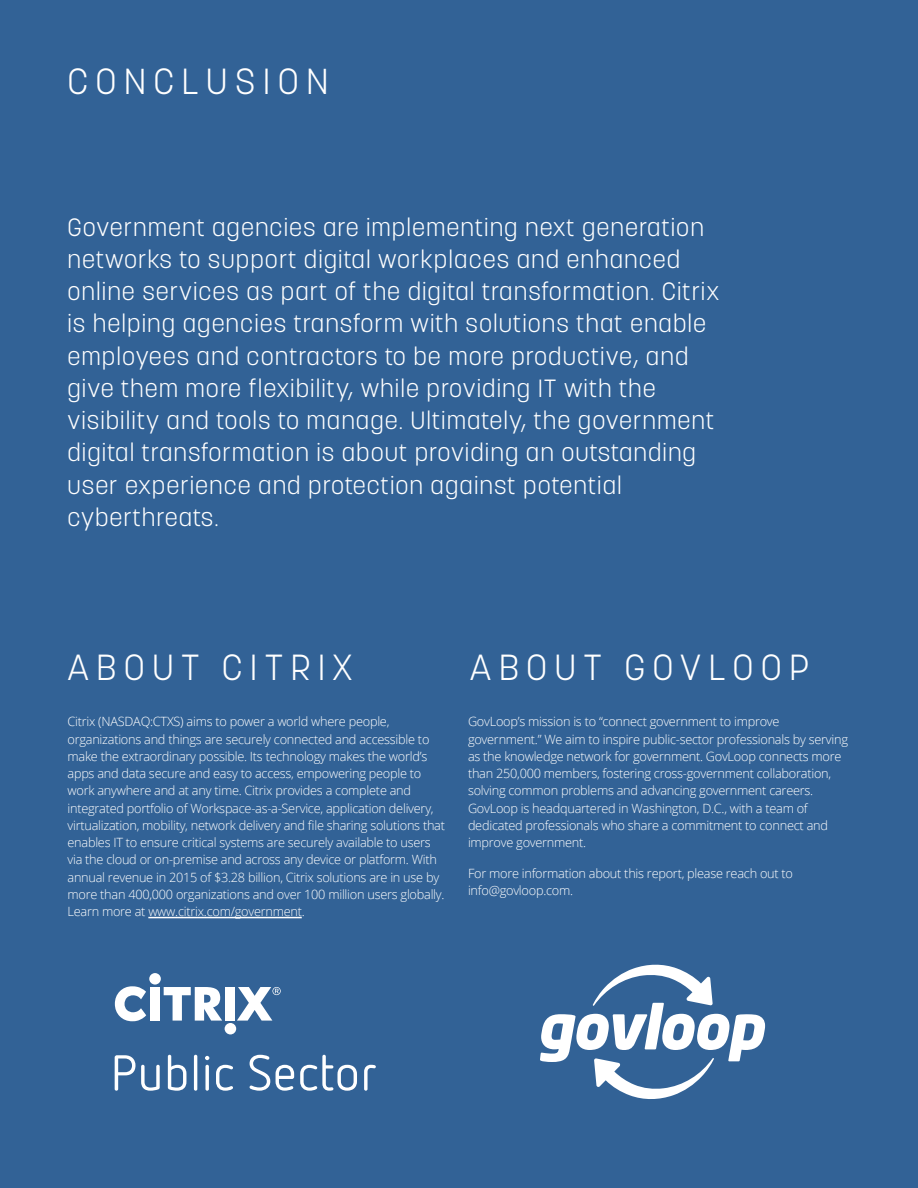
<style>
.page{position:relative;width:918px;height:1188px;background:#326296}
.page>*{position:absolute;margin:0;border:0;box-sizing:border-box;transform-origin:0 0}
.t1{font:300 36px "Korolev";letter-spacing:.2em;color:#fff}
.t2{font:300 24.75px/32.2px "Korolev";letter-spacing:.04em;color:#fff}
.Body{font:300 12.75px/17.2px "Open Sans";letter-spacing:-.02em;color:#fff}
</style>
<div class="page">
<hr style="left:148px;top:917px;width:154px;height:1px;background:#fff">
<div style="left:149px;top:973px;width:12px;height:12px;background:#fff;border-radius:50%"></div>
<div style="left:150px;top:987px;width:10px;height:34px;background:#fff"></div>
<div style="left:225px;top:1023px;width:11px;height:11px;background:#fff;border-radius:50%"></div>
<div style="left:226px;top:987px;width:9px;height:34px;background:#fff"></div>
<svg style="left:115px;top:986px;width:31px;height:35px"></svg>
<svg style="left:164px;top:987px;width:58px;height:34px"></svg>
<svg style="left:237px;top:987px;width:44px;height:34px"></svg>
<svg style="left:115px;top:1055px;width:20px;height:36px"></svg>
<svg style="left:141px;top:1065px;width:19px;height:26px"></svg>
<svg style="left:168px;top:1055px;width:18px;height:36px"></svg>
<hr style="left:194px;top:1055px;width:3px;height:36px;background:#fff;border-radius:2px">
<svg style="left:205px;top:1056px;width:4px;height:4px"></svg>
<svg style="left:205px;top:1065px;width:4px;height:26px"></svg>
<svg style="left:216px;top:1065px;width:17px;height:26px"></svg>
<svg style="left:250px;top:1055px;width:20px;height:36px"></svg>
<svg style="left:276px;top:1065px;width:18px;height:26px"></svg>
<svg style="left:300px;top:1055px;width:57px;height:36px"></svg>
<svg style="left:364px;top:1065px;width:12px;height:26px"></svg>
<svg style="left:540px;top:964px;width:225px;height:135px"></svg>
<h1 class="t1" style="left:68px;top:59px;width:263px">CONCLUSION</h1>
<p class="t2" style="left:68px;top:211px;width:653px">Government agencies are implementing next generation networks to support digital workplaces and enhanced online services as part of the digital transformation. Citrix is helping agencies transform with solutions that enable employees and contractors to be more productive, and give them more flexibility, while providing IT with the visibility and tools to manage. Ultimately, the government digital transformation is about providing an outstanding user experience and protection against potential cyberthreats.</p>
<h1 class="t1" style="left:68px;top:645px;width:286px">ABOUT CITRIX</h1>
<h1 class="t1" style="left:470px;top:645px;width:341px">ABOUT GOVLOOP</h1>
<p class="Body" style="left:68px;top:713px;width:379px">Citrix (NASDAQ:CTXS) aims to power a world where people, organizations and things are securely connected and accessible to make the extraordinary possible. Its technology makes the world’s apps and data secure and easy to access, empowering people to work anywhere and at any time. Citrix provides a complete and integrated portfolio of Workspace-as-a-Service, application delivery, virtualization, mobility, network delivery and file sharing solutions that enables IT to ensure critical systems are securely available to users via the cloud or on-premise and across any device or platform. With annual revenue in 2015 of $3.28 billion, Citrix solutions are in use by more than 400,000 organizations and over 100 million users globally.<br>Learn more at www.citrix.com/government.</p>
<p class="Body" style="left:468px;top:713px;width:382px">GovLoop’s mission is to “connect government to improve government.” We aim to inspire public-sector professionals by serving as the knowledge network for government. GovLoop connects more than 250,000 members, fostering cross-government collaboration, solving common problems and advancing government careers.<br>GovLoop is headquartered in Washington, D.C., with a team of dedicated professionals who share a commitment to connect and improve government.</p>
<p class="Body" style="left:468px;top:864px;width:327px">For more information about this report, please reach out to info@govloop.com.</p>
</div>
